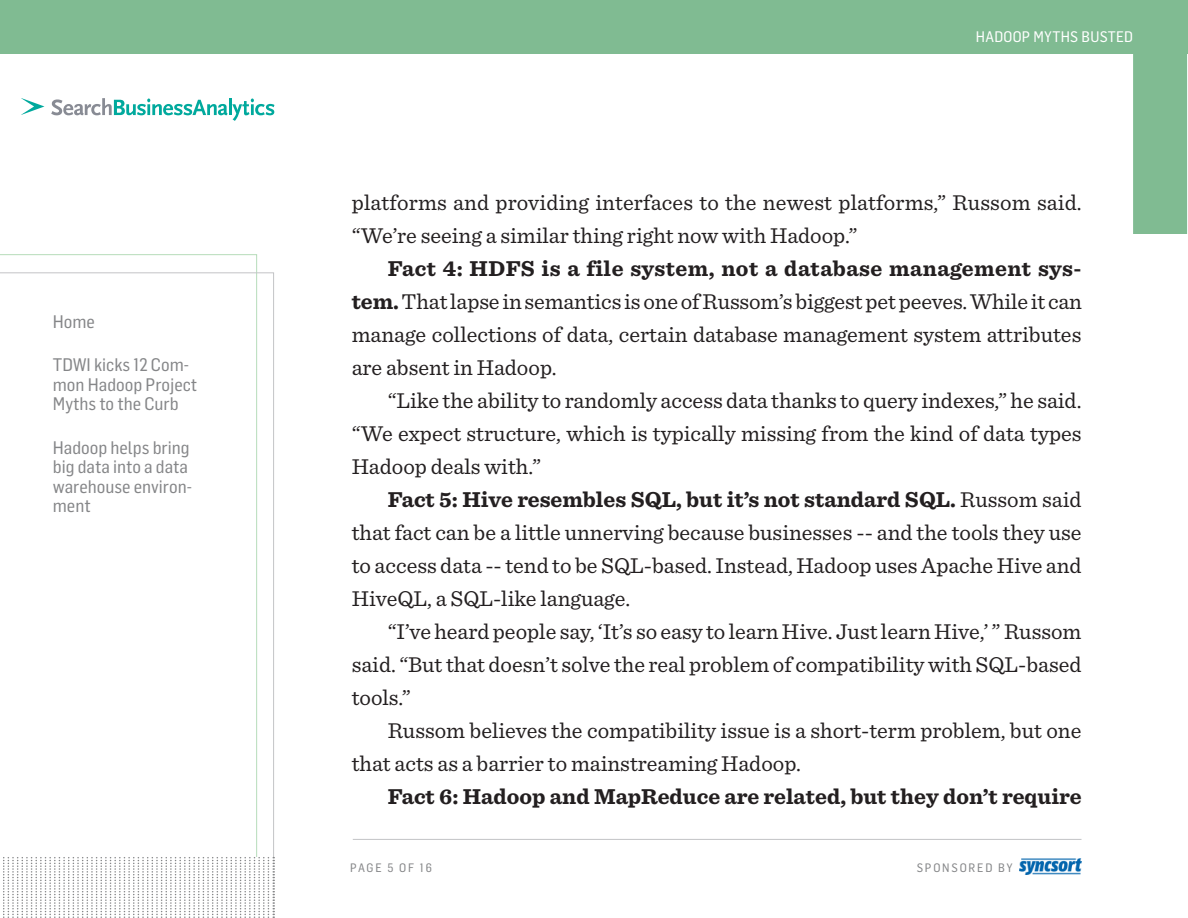
<style>
.page{position:relative;width:1188px;height:918px;background:#fff}
.page>*{position:absolute;margin:0;border:0;box-sizing:border-box;transform-origin:0 0}
.body_copy{font:22.5px/33px "Sentinel";color:#231f20;text-align:justify}
.body_copy-2{font:700 22.5px "Sentinel";color:#231f20}
.t1{font:17.85px/19.5px "Flama Semicondensed Basic";color:#858688}
.t2{font:15px "Flama Semicondensed Basic";letter-spacing:.02em;color:#fff}
.t3{font:12px "Flama Semicondensed Basic";letter-spacing:.15em;color:#858688}
.s1{font-weight:700}
</style>
<div class="page">
<svg style="left:0;top:272px;width:274px;height:585px"></svg>
<hr style="left:353px;top:839px;width:728px;height:1px;background:#c3c4c6">
<img style="left:1019px;top:859px;width:63px;height:15px">
<div style="left:1133px;top:0;width:54px;height:234px;background:#80bb92"></div>
<div style="left:0;top:0;width:1188px;height:54px;background:#80bb92"></div>
<svg style="left:3px;top:857px;width:271px;height:61px"></svg>
<svg style="left:21px;top:98px;width:23px;height:17px"></svg>
<svg style="left:51px;top:98px;width:223px;height:23px"></svg>
<p class="t1" style="left:53px;top:311px;width:44px">Home</p>
<p class="t1" style="left:53px;top:354px;width:146px">TDWI kicks 12 Com&shy;mon Hadoop Project<br>Myths to the Curb</p>
<p class="t1" style="left:53px;top:437px;width:141px">Hadoop helps bring big data into a data warehouse environ&shy;ment</p>
<p class="t2" style="left:976px;top:27px;width:159px">HADOOP MYTHS BUSTED</p>
<p class="body_copy" style="left:352px;top:185px;width:732px">platforms and providing interfaces to the newest platforms,” Russom said. “We’re seeing a similar thing right now with Hadoop.”</p>
<p class="body_copy" style="left:352px;top:251px;width:732px;text-indent:36px"><span class="s1">Fact 4: HDFS is a file system, not a database management sys&shy;tem.</span> That lapse in semantics is one of Russom’s biggest pet peeves. While it can manage collections of data, certain database management system attributes are absent in Hadoop.</p>
<p class="body_copy" style="left:352px;top:383px;width:731px;text-indent:36px">“Like the ability to randomly access data thanks to query indexes,” he said. “We expect structure, which is typically missing from the kind of data types Hadoop deals with.”</p>
<p class="body_copy" style="left:352px;top:482px;width:731px;text-indent:36px"><span class="s1">Fact 5: Hive resembles SQL, but it’s not standard SQL.</span> Russom said that fact can be a little unnerving because businesses -- and the tools they use to access data -- tend to be SQL-based. Instead, Hadoop uses Apache Hive and HiveQL, a SQL-like language.</p>
<p class="body_copy" style="left:352px;top:614px;width:731px;text-indent:36px">“I’ve heard people say, ‘It’s so easy to learn Hive. Just learn Hive,’ ” Russom said. “But that doesn’t solve the real problem of compatibility with SQL-based tools.”</p>
<p class="body_copy" style="left:352px;top:713px;width:731px;text-indent:36px">Russom believes the compatibility issue is a short-term problem, but one that acts as a barrier to mainstreaming Hadoop.</p>
<p class="body_copy-2" style="left:388px;top:779px;width:695px">Fact 6: Hadoop and MapReduce are related, but they don’t require</p>
<p class="t3" style="left:350px;top:860px;width:83px">PAGE 5 OF 16</p>
<p class="t3" style="left:917px;top:860px;width:98px">SPONSORED BY</p>
</div>
